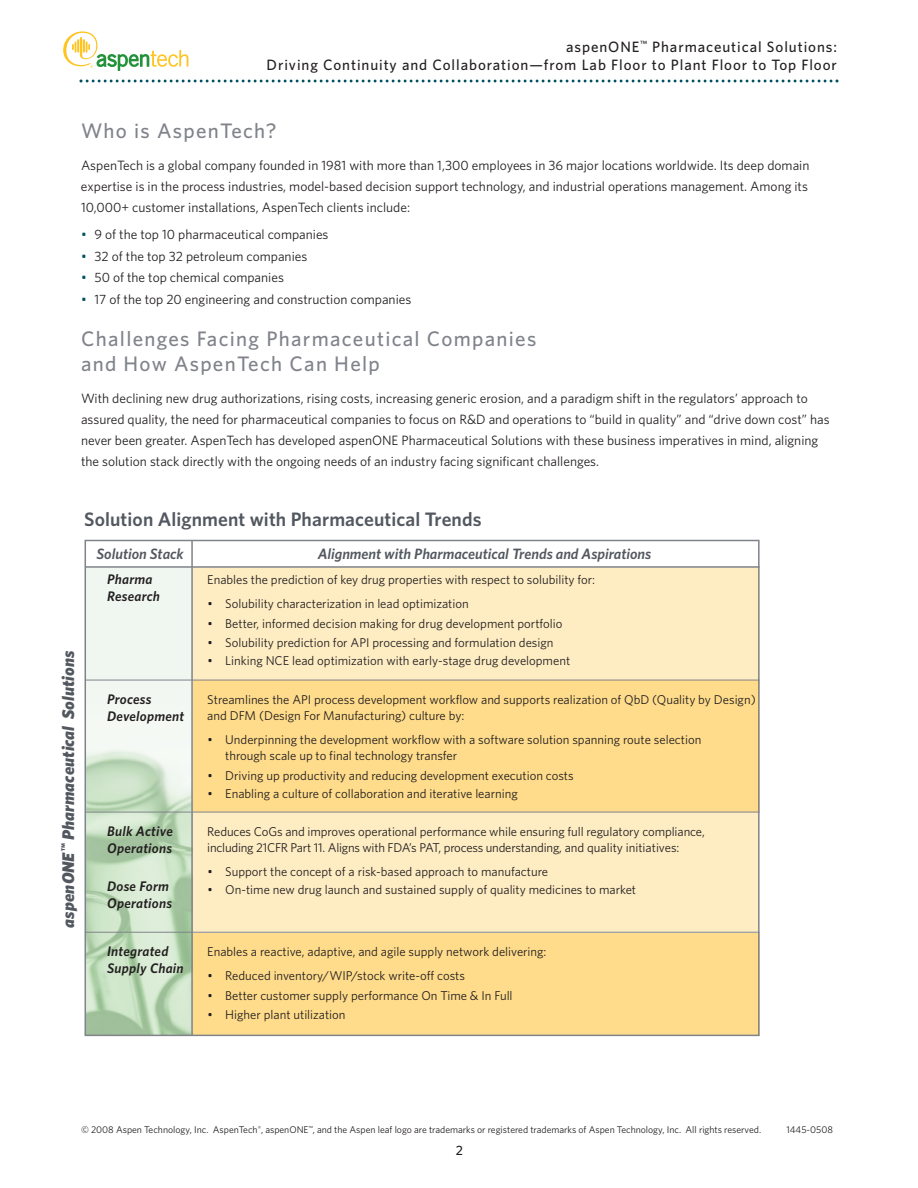
<style>
.page{position:relative;width:918px;height:1188px;background:#fff}
.page>*{position:absolute;margin:0;border:0;box-sizing:border-box;transform-origin:0 0}
.t1{font:500 21px/25.5px "Whitney";letter-spacing:.06em;color:#80838a}
.t2{font:600 19.5px "Whitney";letter-spacing:.005em;color:#535860}
.t3{font:italic 900 16.95px "Whitney";letter-spacing:.01em;color:#535860}
.t4{font:500 15px/18.6px "Whitney";letter-spacing:.06em;color:#231f20;text-align:right}
.t5{font:italic 600 15px "Whitney";color:#535860}
.t6{font:italic 600 13.95px/17.1px "Whitney";letter-spacing:.015em;color:#231f20}
.t7{font:13.5px/21px "Whitney";color:#231f20;text-align:justify}
.t8{font:500 13.5px "Whitney";color:#231f20}
.t9{font:12.75px/16.4px "Whitney";color:#231f20}
.t10{font:9.75px "Whitney";color:#231f20}
.s1{color:#005260}
</style>
<div class="page">
<div style="left:191px;top:933px;width:569px;height:103px;background:#ffdc8b"></div>
<div style="left:192px;top:812px;width:566px;height:120px;background:#feedc3"></div>
<div style="left:182px;top:567px;width:578px;height:113px;background:#feedc3"></div>
<div style="left:189px;top:680px;width:570px;height:132px;background:#ffdc8b"></div>
<svg style="left:80px;top:80px;width:758px;height:2px"></svg>
<svg style="left:63px;top:31px;width:125px;height:40px"></svg>
<img style="left:88px;top:568px;width:103px;height:465px">
<hr style="left:85px;top:566px;width:675px;height:2px;background:#80838a">
<hr style="left:85px;top:680px;width:675px;height:1px;background:#80838a">
<hr style="left:85px;top:812px;width:675px;height:1px;background:#80838a">
<hr style="left:85px;top:932px;width:675px;height:1px;background:#80838a">
<div style="left:85px;top:540px;width:675px;height:496px;border:2px solid #80838a"></div>
<hr style="left:191px;top:540px;width:2px;height:495px;background:#80838a">
<p class="t4" style="left:267px;top:37px;width:572px">aspenONE<sup>™</sup> Pharmaceutical Solutions:<br>Driving Continuity and Collaboration—from Lab Floor to Plant Floor to Top Floor</p>
<h1 class="t1" style="left:81px;top:118px;width:197px">Who is AspenTech?</h1>
<p class="t7" style="left:81px;top:155px;width:730px">AspenTech is a global company founded in 1981 with more than 1,300 employees in 36 major locations worldwide. Its deep domain expertise is in the process industries, model-based decision support technology, and industrial operations management. Among its 10,000+ customer installations, AspenTech clients include:</p>
<p class="t7" style="left:81px;top:224px;width:249px"><span class="s1">•</span> 9 of the top 10 pharmaceutical companies</p>
<p class="t7" style="left:81px;top:246px;width:228px"><span class="s1">•</span> 32 of the top 32 petroleum companies</p>
<p class="t7" style="left:81px;top:267px;width:204px"><span class="s1">•</span> 50 of the top chemical companies</p>
<p class="t7" style="left:81px;top:289px;width:332px"><span class="s1">•</span> 17 of the top 20 engineering and construction companies</p>
<h1 class="t1" style="left:81px;top:326px;width:457px">Challenges Facing Pharmaceutical Companies and How AspenTech Can Help</h1>
<p class="t7" style="left:81px;top:388px;width:750px;text-align:left">With declining new drug authorizations, rising costs, increasing generic erosion, and a paradigm shift in the regulators’ approach to assured quality, the need for pharmaceutical companies to focus on R&amp;D and operations to “build in quality” and “drive down cost” has never been greater. AspenTech has developed aspenONE Pharmaceutical Solutions with these business imperatives in mind, aligning the solution stack directly with the ongoing needs of an industry facing significant challenges.</p>
<h2 class="t2" style="left:84px;top:508px;width:399px">Solution Alignment with Pharmaceutical Trends</h2>
<p class="t5" style="left:97px;top:545px;width:89px">Solution Stack</p>
<p class="t5" style="left:318px;top:545px;width:335px">Alignment with Pharmaceutical Trends and Aspirations</p>
<p class="t9" style="left:207px;top:572px;width:389px">Enables the prediction of key drug properties with respect to solubility for:</p>
<p class="t9" style="left:207px;top:596px;width:263px">• Solubility characterization in lead optimization</p>
<p class="t9" style="left:207px;top:615px;width:356px">• Better, informed decision making for drug development portfolio</p>
<p class="t9" style="left:207px;top:635px;width:348px">• Solubility prediction for API processing and formulation design</p>
<p class="t9" style="left:207px;top:653px;width:364px">• Linking NCE lead optimization with early-stage drug development</p>
<p class="t9" style="left:207px;top:691px;width:550px">Streamlines the API process development workflow and supports realization of QbD (Quality by Design) and DFM (Design For Manufacturing) culture by:</p>
<p class="t9" style="left:225px;top:731px;width:478px;text-indent:-18px">• Underpinning the development workflow with a software solution spanning route selection through scale up to final technology transfer</p>
<p class="t9" style="left:207px;top:767px;width:368px">• Driving up productivity and reducing development execution costs</p>
<p class="t9" style="left:207px;top:785px;width:312px">• Enabling a culture of collaboration and iterative learning</p>
<p class="t9" style="left:207px;top:823px;width:499px">Reduces CoGs and improves operational performance while ensuring full regulatory compliance, including 21CFR Part 11. Aligns with FDA’s PAT, process understanding, and quality initiatives:</p>
<p class="t9" style="left:207px;top:863px;width:342px">• Support the concept of a risk-based approach to manufacture</p>
<p class="t9" style="left:207px;top:881px;width:430px">• On-time new drug launch and sustained supply of quality medicines to market</p>
<p class="t6" style="left:107px;top:571px;width:54px">Pharma<br>Research</p>
<h3 class="t3" style="left:58px;top:928px;width:279px;rotate:-90deg">aspenONE<sup>™</sup> Pharmaceutical Solutions</h3>
<p class="t6" style="left:107px;top:690px;width:79px">Process<br>Development</p>
<p class="t6" style="left:107px;top:822px;width:67px">Bulk Active<br>Operations</p>
<p class="t6" style="left:107px;top:878px;width:66px">Dose Form<br>Operations</p>
<p class="t6" style="left:107px;top:942px;width:78px">Integrated<br>Supply Chain</p>
<p class="t9" style="left:207px;top:944px;width:341px">Enables a reactive, adaptive, and agile supply network delivering:</p>
<p class="t9" style="left:207px;top:968px;width:259px">• Reduced inventory/WIP/stock write-off costs</p>
<p class="t9" style="left:207px;top:987px;width:307px">• Better customer supply performance On Time &amp; In Full</p>
<p class="t9" style="left:207px;top:1007px;width:140px">• Higher plant utilization</p>
<p class="t10" style="left:81px;top:1124px;width:682px">© 2008 Aspen Technology, Inc. AspenTech<sup>®</sup>, aspenONE<sup>™</sup>, and the Aspen leaf logo are trademarks or registered trademarks of Aspen Technology, Inc. All rights reserved.</p>
<p class="t10" style="left:786px;top:1124px;width:48px">1445-0508</p>
<p class="t8" style="left:456px;top:1142px;width:9px">2</p>
</div>
